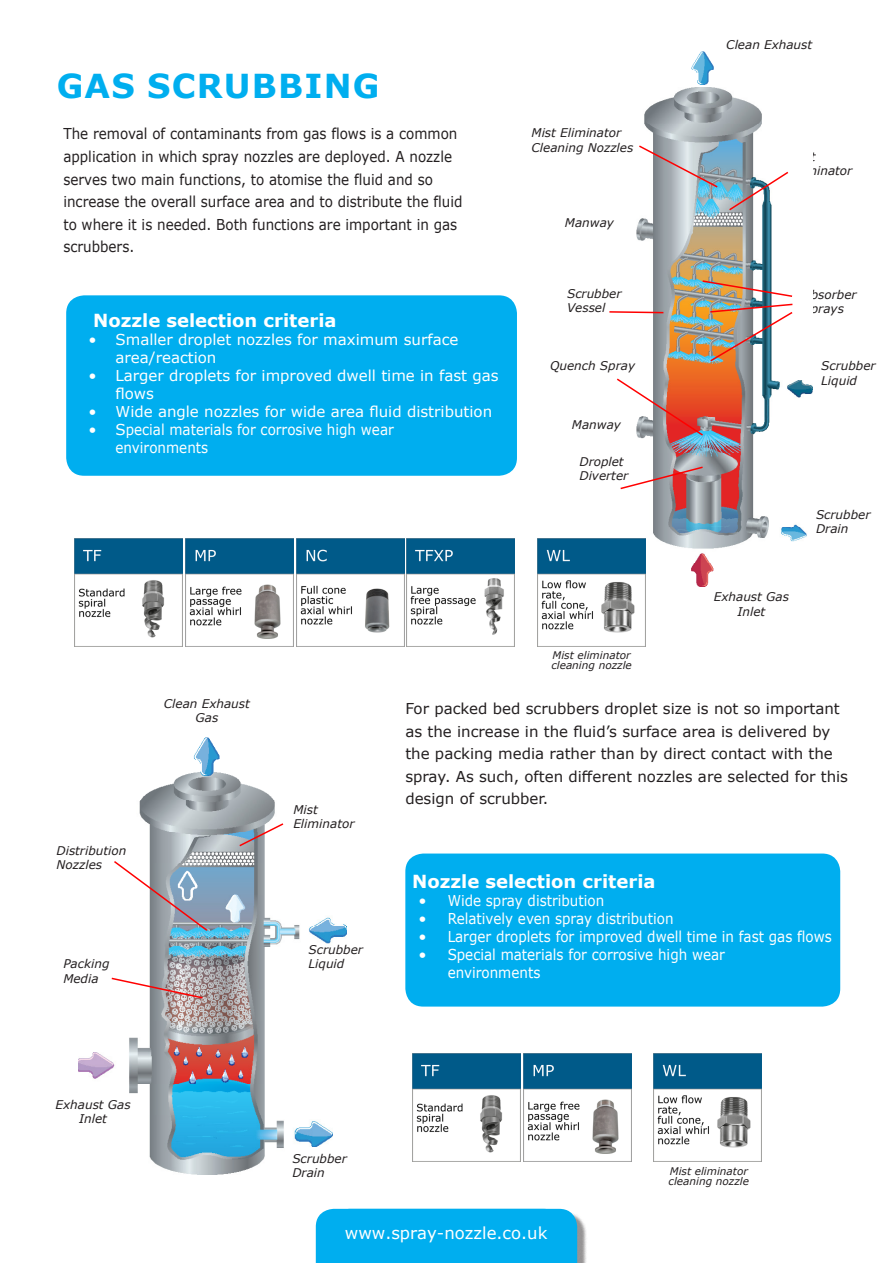
<style>
.page{position:relative;width:893px;height:1263px;background:#fff}
.page>*{position:absolute;margin:0;border:0;box-sizing:border-box;transform-origin:0 0}
.t1{font:700 33px "Verdana";letter-spacing:.035em;color:#00aeef}
.t2{font:700 18px "Verdana";color:#fff}
.t3{font:16.5px "Verdana";color:#fff}
.t4{font:15px/18px "Verdana";color:#fff}
.t5{font:15px/22.5px "Verdana";color:#231f20;scale:.9 1}
.t6{font:15px/22.5px "Verdana";color:#231f20}
.t7{font:italic 12px/14.4px "Verdana";color:#231f20}
.t8{font:italic 10.5px/10.5px "Verdana";color:#231f20}
</style>
<div class="page">
<div style="left:319px;top:1212px;width:268px;height:51px;background:#231f20;opacity:.49"></div>
<div style="left:316px;top:1209px;width:261px;height:54px;background:#00aeef"></div>
<img style="left:79px;top:737px;width:268px;height:437px">
<img style="left:75px;top:538px;width:108px;height:108px">
<img style="left:185px;top:538px;width:108px;height:108px">
<img style="left:297px;top:538px;width:108px;height:108px">
<img style="left:412px;top:1053px;width:108px;height:108px">
<img style="left:523px;top:1053px;width:108px;height:108px">
<div style="left:66px;top:295px;width:451px;height:181px;background:#00aeef;border-radius:18px"></div>
<div style="left:405px;top:853px;width:435px;height:153px;background:#00aeef;border-radius:18px"></div>
<img style="left:636px;top:51px;width:177px;height:535px">
<svg style="left:727px;top:170px;width:63px;height:42px"></svg>
<img style="left:701px;top:279px;width:93px;height:84px">
<svg style="left:609px;top:310px;width:56px;height:4px"></svg>
<svg style="left:617px;top:377px;width:88px;height:60px"></svg>
<svg style="left:620px;top:465px;width:84px;height:25px"></svg>
<svg style="left:637px;top:144px;width:82px;height:45px"></svg>
<svg style="left:238px;top:822px;width:47px;height:26px"></svg>
<svg style="left:112px;top:859px;width:97px;height:73px"></svg>
<svg style="left:110px;top:976px;width:94px;height:23px"></svg>
<img style="left:407px;top:538px;width:108px;height:108px">
<img style="left:538px;top:538px;width:108px;height:108px">
<img style="left:653px;top:1053px;width:108px;height:108px">
<p class="t1" style="left:57px;top:62px;width:324px">GAS SCRUBBING</p>
<p class="t5" style="left:63px;top:123px;width:445px">The removal of contaminants from gas flows is a common application in which spray nozzles are deployed. A nozzle serves two main functions, to atomise the fluid and so increase the overall surface area and to distribute the fluid to where it is needed. Both functions are important in gas scrubbers.</p>
<p class="t2" style="left:93px;top:307px;width:245px">Nozzle selection criteria</p>
<p class="t4" style="left:115px;top:330px;width:345px;text-indent:-27px">• Smaller droplet nozzles for maximum surface area/reaction</p>
<p class="t4" style="left:115px;top:366px;width:385px;text-indent:-27px">• Larger droplets for improved dwell time in fast gas flows</p>
<p class="t4" style="left:88px;top:402px;width:405px">• Wide angle nozzles for wide area fluid distribution</p>
<p class="t4" style="left:115px;top:420px;width:280px;text-indent:-27px">• Special materials for corrosive high wear environments</p>
<p class="t7" style="left:532px;top:125px;width:103px">Mist Eliminator<br>Cleaning Nozzles</p>
<p class="t7" style="left:565px;top:216px;width:51px">Manway</p>
<p class="t7" style="left:567px;top:286px;width:56px">Scrubber</p>
<p class="t7" style="left:567px;top:300px;width:40px">Vessel</p>
<p class="t7" style="left:726px;top:38px;width:87px">Clean Exhaust</p>
<p class="t7" style="left:791px;top:164px;width:63px">Eliminator</p>
<p class="t7" style="left:802px;top:287px;width:56px">Absorber</p>
<p class="t7" style="left:802px;top:302px;width:43px">Sprays</p>
<p class="t7" style="left:550px;top:358px;width:86px">Quench Spray</p>
<p class="t7" style="left:821px;top:359px;width:56px">Scrubber<br>Liquid</p>
<p class="t7" style="left:572px;top:417px;width:51px">Manway</p>
<p class="t7" style="left:579px;top:454px;width:50px">Droplet<br>Diverter</p>
<p class="t8" style="left:551px;top:649px;width:82px">Mist eliminator cleaning nozzle</p>
<p class="t7" style="left:714px;top:590px;width:77px;text-align:center">Exhaust Gas<br>Inlet</p>
<p class="t7" style="left:816px;top:507px;width:56px">Scrubber<br>Drain</p>
<p class="t7" style="left:164px;top:696px;width:87px;text-align:center">Clean Exhaust<br>Gas</p>
<p class="t7" style="left:57px;top:843px;width:71px">Distribution<br>Nozzles</p>
<p class="t7" style="left:293px;top:802px;width:26px">Mist</p>
<p class="t7" style="left:293px;top:816px;width:63px">Eliminator</p>
<p class="t7" style="left:309px;top:942px;width:56px">Scrubber</p>
<p class="t7" style="left:63px;top:957px;width:48px">Packing</p>
<p class="t7" style="left:309px;top:956px;width:37px">Liquid</p>
<p class="t7" style="left:63px;top:971px;width:37px">Media</p>
<p class="t6" style="left:405px;top:697px;width:444px">For packed bed scrubbers droplet size is not so important as the increase in the fluid’s surface area is delivered by the packing media rather than by direct contact with the spray. As such, often different nozzles are selected for this design of scrubber.</p>
<p class="t2" style="left:412px;top:868px;width:245px">Nozzle selection criteria</p>
<p class="t4" style="left:418px;top:891px;width:187px">• Wide spray distribution</p>
<p class="t4" style="left:418px;top:909px;width:257px">• Relatively even spray distribution</p>
<p class="t4" style="left:418px;top:927px;width:415px">• Larger droplets for improved dwell time in fast gas flows</p>
<p class="t4" style="left:448px;top:945px;width:279px;text-indent:-29px">• Special materials for corrosive high wear environments</p>
<p class="t7" style="left:56px;top:1097px;width:77px;text-align:center">Exhaust Gas<br>Inlet</p>
<p class="t7" style="left:292px;top:1151px;width:56px">Scrubber<br>Drain</p>
<p class="t8" style="left:669px;top:1165px;width:82px">Mist eliminator cleaning nozzle</p>
<p class="t3" style="left:345px;top:1222px;width:204px">www.spray-nozzle.co.uk</p>
</div>
